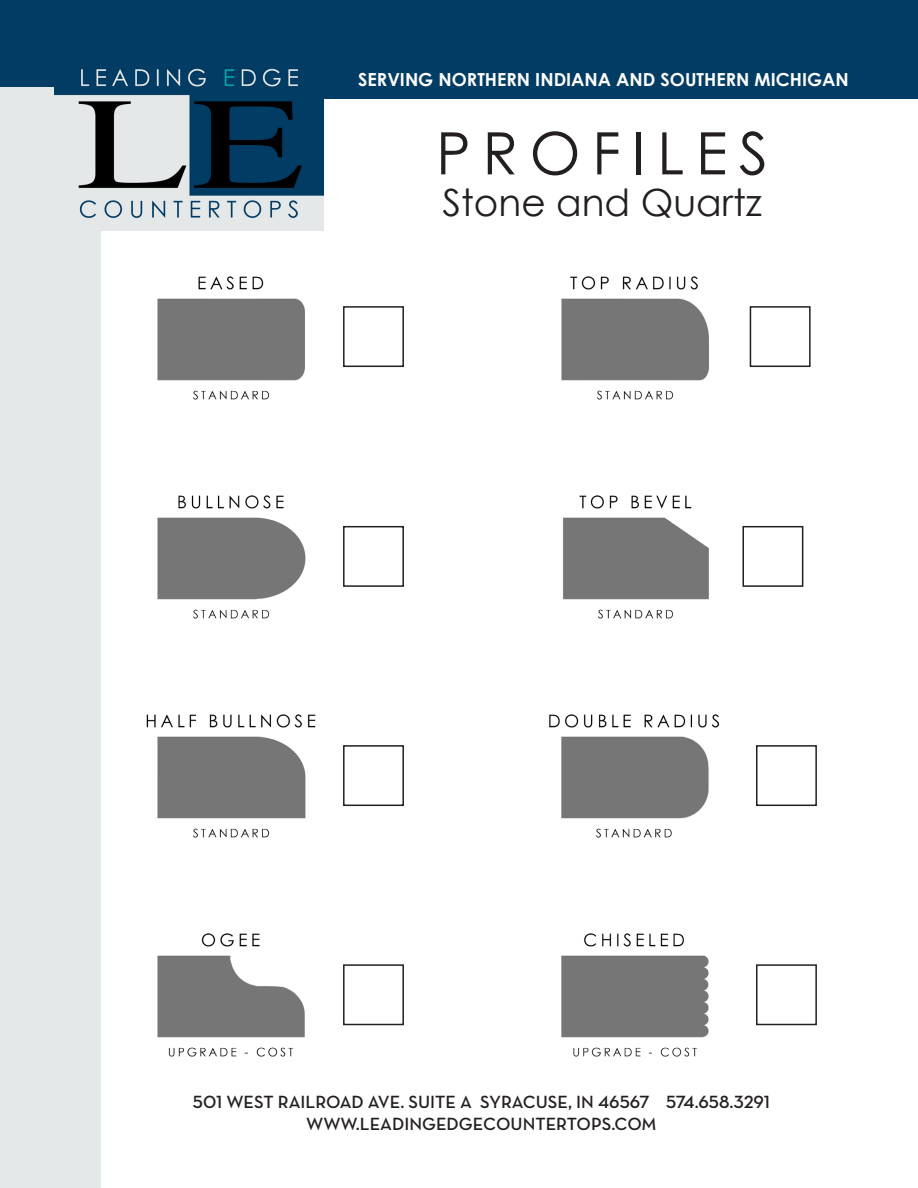
<style>
.page{position:relative;width:918px;height:1188px;background:#fff}
.page>*{position:absolute;margin:0;border:0;box-sizing:border-box;transform-origin:0 0}
.t1{font:58.5px "Century Gothic";letter-spacing:.2em;color:#231f20}
.t2{font:37.5px "Century Gothic";color:#231f20}
.t3{font:18px "Neutra Text Demi Alt";color:#231f20}
.t4{font:700 18px "Century Gothic";color:#fff}
</style>
<div class="page">
<div style="left:0;top:0;width:918px;height:99px;background:#013c64"></div>
<div style="left:0;top:87px;width:101px;height:1101px;background:#e4e8e9"></div>
<img style="left:54px;top:68px;width:270px;height:163px">
<img style="left:561px;top:276px;width:148px;height:124px">
<img style="left:157px;top:276px;width:148px;height:124px">
<img style="left:146px;top:714px;width:170px;height:124px">
<img style="left:549px;top:714px;width:171px;height:124px">
<img style="left:157px;top:933px;width:148px;height:124px">
<img style="left:563px;top:495px;width:146px;height:124px">
<div style="left:343px;top:306px;width:61px;height:61px;border:2px solid #231f20"></div>
<div style="left:343px;top:526px;width:61px;height:61px;border:2px solid #231f20"></div>
<div style="left:343px;top:745px;width:61px;height:61px;border:2px solid #231f20"></div>
<div style="left:343px;top:964px;width:61px;height:61px;border:2px solid #231f20"></div>
<div style="left:750px;top:306px;width:61px;height:61px;border:2px solid #231f20"></div>
<div style="left:742px;top:526px;width:61px;height:61px;border:2px solid #231f20"></div>
<div style="left:756px;top:745px;width:61px;height:61px;border:2px solid #231f20"></div>
<div style="left:756px;top:964px;width:61px;height:61px;border:2px solid #231f20"></div>
<img style="left:561px;top:933px;width:148px;height:124px">
<img style="left:157px;top:495px;width:149px;height:124px">
<p class="t4" style="left:358px;top:65px;width:492px">SERVING NORTHERN INDIANA AND SOUTHERN MICHIGAN</p>
<p class="t1" style="left:436px;top:112px;width:333px">PROFILES</p>
<p class="t2" style="left:443px;top:176px;width:321px">Stone and Quartz</p>
<p class="t3" style="left:193px;top:1091px;width:579px">501 WEST RAILROAD AVE. SUITE A SYRACUSE, IN 46567 574.658.3291</p>
<p class="t3" style="left:306px;top:1113px;width:352px">WWW.LEADINGEDGECOUNTERTOPS.COM</p>
</div>
